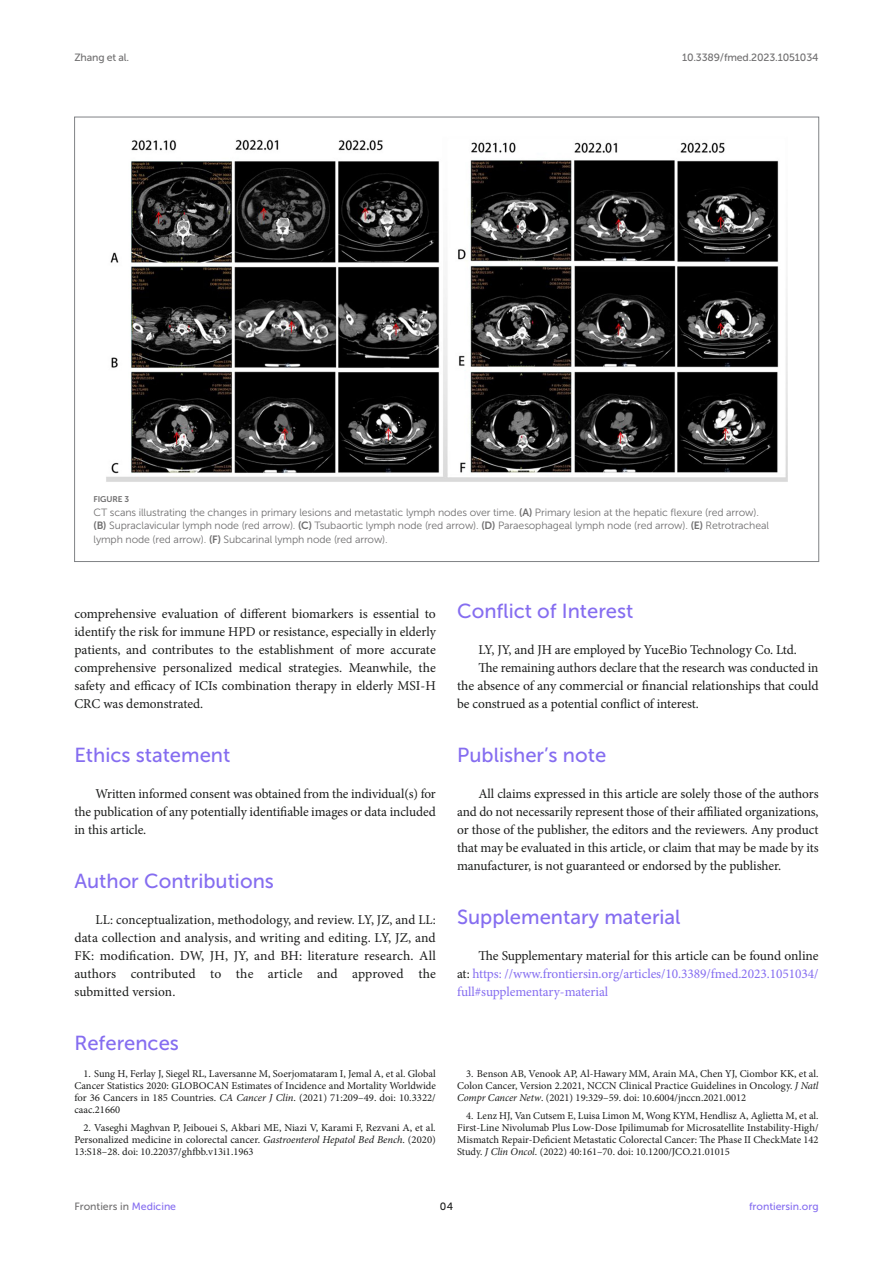
<style>
.page{position:relative;width:893px;height:1263px;background:#fff}
.page>*{position:absolute;margin:0;border:0;box-sizing:border-box;transform-origin:0 0}
.HEAD_1{font:20.25px "Museo Sans 500";color:#856df0}
.REF_HD{font:20.25px "Museo Sans 500";color:#856df0}
.TEXT_FLUSH{font:13.5px/18px "Minion Pro";letter-spacing:-.005em;color:#1b1c1b;text-align:justify}
.TEXT{font:13.5px/18px "Minion Pro";letter-spacing:-.005em;color:#1b1c1b;text-align:justify}
.TEXT_FLUSH-2{font:13.5px/18px "Minion Pro";letter-spacing:-.005em;color:#856df0;text-align:justify}
.REF_00{font:10.5px/12px "Minion Pro";color:#1b1c1b;text-align:justify}
.FIG_LEG{font:10.5px/13.5px "Museo Sans 300";letter-spacing:-.01em;color:#706f70}
.t1{font:10.5px "Museo Sans 500";letter-spacing:-.015em;color:#706f70}
.t2{font:10.5px "Museo Sans 500";color:#856df0}
.t3{font:10.5px "Museo Sans 500";color:#1b1c1b}
.FIG_HD{font:8.25px "Museo Sans 700";letter-spacing:-.01em;color:#706f70}
.s1{font-family:"Museo Sans 700"}
.s2{font-style:italic}
.s3{color:#1b1c1b}
.s4{color:#856df0}
</style>
<div class="page">
<img style="left:106px;top:139px;width:682px;height:343px">
<p class="t1" style="left:74px;top:51px;width:56px">Zhang et al.</p>
<p class="t1" style="left:682px;top:51px;width:138px">10.3389/fmed.2023.1051034</p>
<p class="FIG_HD" style="left:94px;top:495px;width:37px">FIGURE 3</p>
<p class="FIG_LEG" style="left:94px;top:505px;width:677px">CT scans illustrating the changes in primary lesions and metastatic lymph nodes over time. <span class="s1">(A)</span> Primary lesion at the hepatic flexure (red arrow). <span class="s1">(B)</span> Supraclavicular lymph node (red arrow). <span class="s1">(C)</span> Tsubaortic lymph node (red arrow). <span class="s1">(D)</span> Paraesophageal lymph node (red arrow). <span class="s1">(E)</span> Retrotracheal lymph node (red arrow). <span class="s1">(F)</span> Subcarinal lymph node (red arrow).</p>
<p class="TEXT" style="left:74px;top:605px;width:363px">comprehensive evaluation of different biomarkers is essential to identify the risk for immune HPD or resistance, especially in elderly patients, and contributes to the establishment of more accurate comprehensive personalized medical strategies. Meanwhile, the safety and efficacy of ICIs combination therapy in elderly MSI-H CRC was demonstrated.</p>
<p class="HEAD_1" style="left:74px;top:744px;width:158px">Ethics statement</p>
<p class="TEXT_FLUSH" style="left:74px;top:785px;width:363px;text-indent:21px">Written informed consent was obtained from the individual(s) for the publication of any potentially identifiable images or data included in this article.</p>
<p class="HEAD_1" style="left:74px;top:870px;width:201px">Author Contributions</p>
<p class="TEXT_FLUSH" style="left:74px;top:911px;width:363px;text-indent:21px">LL: conceptualization, methodology, and review. LY, JZ, and LL: data collection and analysis, and writing and editing. LY, JZ, and FK: modification. DW, JH, JY, and BH: literature research. All authors contributed to the article and approved the submitted version.</p>
<p class="REF_HD" style="left:74px;top:1032px;width:106px">References</p>
<p class="REF_00" style="left:74px;top:1068px;width:363px;text-indent:9px">1. Sung H, Ferlay J, Siegel RL, Laversanne M, Soerjomataram I, Jemal A, et al. Global Cancer Statistics 2020: GLOBOCAN Estimates of Incidence and Mortality Worldwide for 36 Cancers in 185 Countries. <span class="s2">CA Cancer J Clin</span>. (2021) 71:209–49. doi: 10.3322/ caac.21660</p>
<p class="REF_00" style="left:74px;top:1122px;width:363px;text-indent:9px">2. Vaseghi Maghvan P, Jeibouei S, Akbari ME, Niazi V, Karami F, Rezvani A, et al.<br>Personalized medicine in colorectal cancer. <span class="s2">Gastroenterol Hepatol Bed Bench</span>. (2020)<br>13:S18–28. doi: 10.22037/ghfbb.v13i1.1963</p>
<p class="HEAD_1" style="left:457px;top:600px;width:178px">Conflict of Interest</p>
<p class="TEXT_FLUSH" style="left:478px;top:641px;width:320px">LY, JY, and JH are employed by YuceBio Technology Co. Ltd.</p>
<p class="TEXT" style="left:457px;top:659px;width:363px;text-indent:21px">The remaining authors declare that the research was conducted in the absence of any commercial or financial relationships that could be construed as a potential conflict of interest.</p>
<p class="HEAD_1" style="left:457px;top:744px;width:151px">Publisher’s note</p>
<p class="TEXT_FLUSH" style="left:457px;top:785px;width:363px;text-indent:21px">All claims expressed in this article are solely those of the authors and do not necessarily represent those of their affiliated organizations, or those of the publisher, the editors and the reviewers. Any product that may be evaluated in this article, or claim that may be made by its manufacturer, is not guaranteed or endorsed by the publisher.</p>
<p class="HEAD_1" style="left:457px;top:906px;width:225px">Supplementary material</p>
<p class="TEXT_FLUSH-2" style="left:457px;top:947px;width:363px;text-indent:21px"><span class="s3">The Supplementary material for this article can be found online at:</span> https: //www.frontiersin.org/articles/10.3389/fmed.2023.1051034/ full#supplementary-material</p>
<p class="REF_00" style="left:457px;top:1068px;width:363px;text-indent:9px">3. Benson AB, Venook AP, Al-Hawary MM, Arain MA, Chen YJ, Ciombor KK, et al.<br>Colon Cancer, Version 2.2021, NCCN Clinical Practice Guidelines in Oncology. <span class="s2">J Natl Compr Cancer Netw</span>. (2021) 19:329–59. doi: 10.6004/jnccn.2021.0012</p>
<p class="REF_00" style="left:457px;top:1110px;width:363px;text-indent:9px">4. Lenz HJ, Van Cutsem E, Luisa Limon M, Wong KYM, Hendlisz A, Aglietta M, et al.<br>First-Line Nivolumab Plus Low-Dose Ipilimumab for Microsatellite Instability-High/ Mismatch Repair-Deficient Metastatic Colorectal Cancer: The Phase II CheckMate 142<br>Study. <span class="s2">J Clin Oncol</span>. (2022) 40:161–70. doi: 10.1200/JCO.21.01015</p>
<p class="t1" style="left:74px;top:1200px;width:103px">Frontiers in <span class="s4">Medicine</span></p>
<p class="t3" style="left:440px;top:1200px;width:15px">04</p>
<p class="t2" style="left:749px;top:1200px;width:71px">frontiersin.org</p>
</div>
